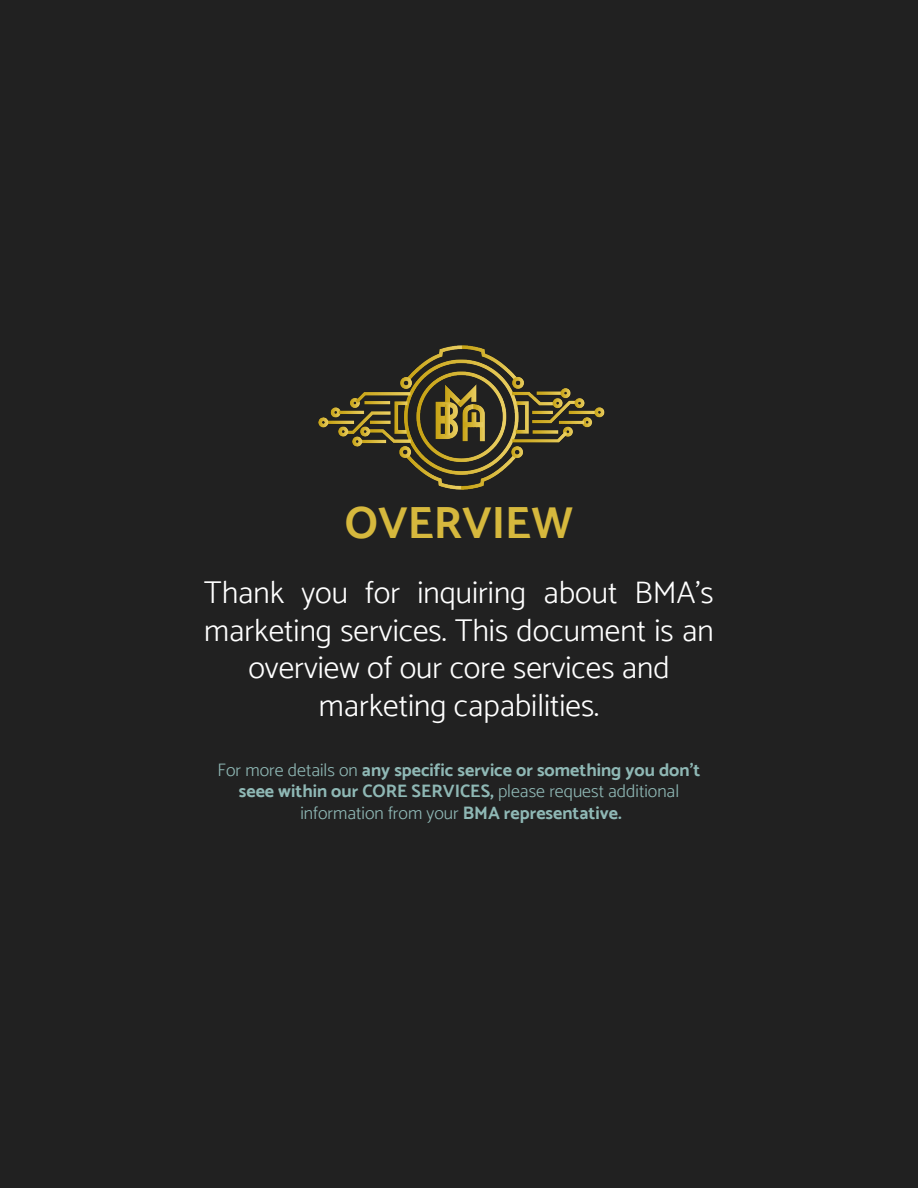
<style>
.page{position:relative;width:918px;height:1188px;background:#212121}
.page>*{position:absolute;margin:0;border:0;box-sizing:border-box;transform-origin:0 0}
.t1{font:700 45px "Catamaran";color:#d6b83d}
.t2{font:300 31.5px/37.8px "Catamaran";color:#fff;text-align:center}
.t3{font:700 18px/21.6px "Catamaran";color:#8fb8b5;text-align:center}
.t4{font:300 18px "Catamaran";color:#8fb8b5}
.s1{font-weight:300}
.s2{font-weight:700}
</style>
<div class="page">
<img style="left:318px;top:345px;width:287px;height:145px">
<p class="t1" style="left:345px;top:496px;width:230px">OVERVIEW</p>
<p class="t2" style="left:204px;top:573px;width:511px">Thank you for inquiring about BMA’s marketing services. This document is an overview of our core services and</p>
<p class="t2" style="left:319px;top:686px;width:282px">marketing capabilities.</p>
<p class="t3" style="left:218px;top:759px;width:484px"><span class="s1">For more details on</span> any specific service or something you don’t seee within our CORE SERVICES, <span class="s1">please request additional</span></p>
<p class="t4" style="left:300px;top:802px;width:323px">information from your <span class="s2">BMA representative.</span></p>
</div>
